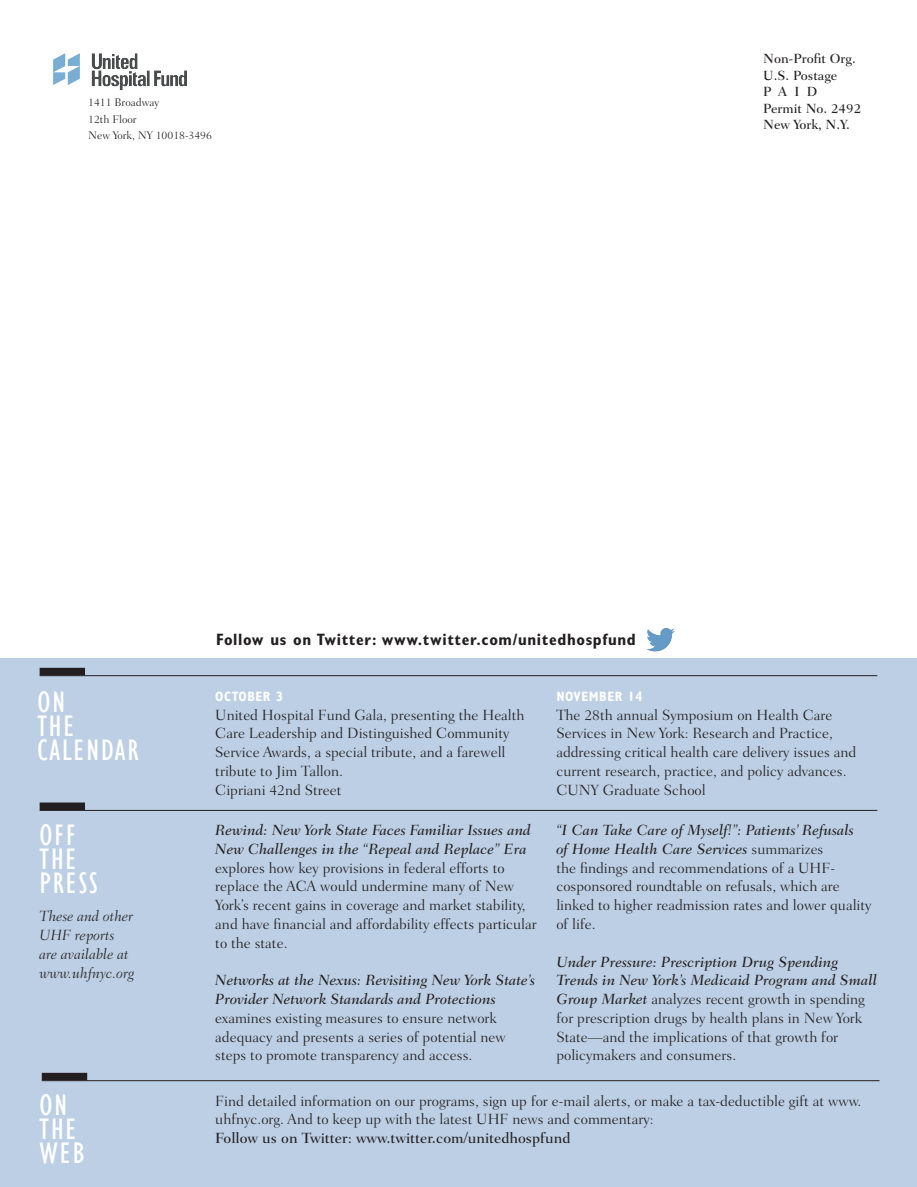
<style>
.page{position:relative;width:917px;height:1187px;background:#fff}
.page>*{position:absolute;margin:0;border:0;box-sizing:border-box;transform-origin:0 0}
.t1{font:condensed 30.45px/24px "Gill Sans";letter-spacing:.06em;color:#fff}
.t2{font:700 condensed 16.5px "Gill Sans";letter-spacing:.04em;color:#231f20}
.t3{font:300 15px/18.8px "Fairfield LH";color:#231f20}
.t4{font:italic 500 15px/18.8px "Fairfield LH";color:#231f20}
.t5{font:italic 300 15px/18.8px "Fairfield LH";color:#231f20}
.t6{font:500 15px "Fairfield LH";color:#231f20}
.t7{font:500 13.5px/16.5px "Fairfield LH";color:#231f20}
.t8{font:700 condensed 13.5px "Gill Sans";letter-spacing:.04em;color:#fff}
.t9{font:300 11.25px/16.5px "Fairfield LH";color:#231f20}
.s1{font-weight:500;font-style:italic}
</style>
<div class="page">
<div style="left:0;top:658px;width:916px;height:528px;background:#bdcfe4"></div>
<img style="left:91px;top:53px;width:96px;height:38px">
<svg style="left:53px;top:53px;width:27px;height:32px"></svg>
<div style="left:40px;top:802px;width:45px;height:7px;background:#231f20"></div>
<hr style="left:40px;top:810px;width:837px;height:1px;background:#231f20">
<div style="left:40px;top:667px;width:45px;height:8px;background:#231f20"></div>
<hr style="left:40px;top:675px;width:837px;height:1px;background:#231f20">
<div style="left:42px;top:1072px;width:45px;height:8px;background:#231f20"></div>
<hr style="left:42px;top:1080px;width:837px;height:1px;background:#231f20">
<img style="left:646px;top:628px;width:29px;height:24px">
<p class="t9" style="left:88px;top:94px;width:125px">1411 Broadway<br>12th Floor<br>New York, NY 10018-3496</p>
<p class="t7" style="left:763px;top:50px;width:99px">Non-Profit Org.<br>U.S. Postage<br>PAID<br>Permit No. 2492<br>New York, N.Y.</p>
<p class="t2" style="left:216px;top:629px;width:421px">Follow us on Twitter: www.twitter.com/unitedhospfund</p>
<h1 class="t1" style="left:37px;top:690px;width:103px">ON<br>THE<br>CALENDAR</h1>
<h1 class="t1" style="left:40px;top:823px;width:60px">OFF<br>THE<br>PRESS</h1>
<p class="t5" style="left:40px;top:906px;width:96px">These and other<br>UHF reports are available at www.uhfnyc.org</p>
<h1 class="t1" style="left:40px;top:1093px;width:46px">ON<br>THE<br>WEB</h1>
<p class="t8" style="left:215px;top:688px;width:69px">OCTOBER 3</p>
<p class="t3" style="left:215px;top:705px;width:311px">United Hospital Fund Gala, presenting the Health Care Leadership and Distinguished Community Service Awards, a special tribute, and a farewell tribute to Jim Tallon.<br>Cipriani 42nd Street</p>
<p class="t8" style="left:556px;top:688px;width:88px">NOVEMBER 14</p>
<p class="t3" style="left:556px;top:705px;width:301px">The 28th annual Symposium on Health Care Services in New York: Research and Practice, addressing critical health care delivery issues and current research, practice, and policy advances.<br>CUNY Graduate School</p>
<p class="t4" style="left:215px;top:820px;width:317px">Rewind: New York State Faces Familiar Issues and<br>New Challenges in the “Repeal and Replace” Era</p>
<p class="t3" style="left:215px;top:858px;width:323px">explores how key provisions in federal efforts to replace the ACA would undermine many of New York’s recent gains in coverage and market stability, and have financial and affordability effects particular to the state.</p>
<p class="t4" style="left:215px;top:970px;width:321px">Networks at the Nexus: Revisiting New York State’s<br>Provider Network Standards and Protections</p>
<p class="t3" style="left:215px;top:1008px;width:292px">examines existing measures to ensure network adequacy and presents a series of potential new steps to promote transparency and access.</p>
<p class="t3" style="left:556px;top:820px;width:316px"><span class="s1">“I Can Take Care of Myself!”: Patients’ Refusals<br>of Home Health Care Services</span> summarizes<br>the findings and recommendations of a UHF&shy;cosponsored roundtable on refusals, which are linked to higher readmission rates and lower quality of life.</p>
<p class="t3" style="left:556px;top:952px;width:322px"><span class="s1">Under Pressure: Prescription Drug Spending Trends in New York’s Medicaid Program and Small Group Market</span> analyzes recent growth in spending for prescription drugs by health plans in New York State—and the implications of that growth for policymakers and consumers.</p>
<p class="t3" style="left:215px;top:1091px;width:647px">Find detailed information on our programs, sign up for e-mail alerts, or make a tax-deductible gift at www. uhfnyc.org. And to keep up with the latest UHF news and commentary:</p>
<p class="t6" style="left:215px;top:1129px;width:356px">Follow us on Twitter: www.twitter.com/unitedhospfund</p>
</div>
